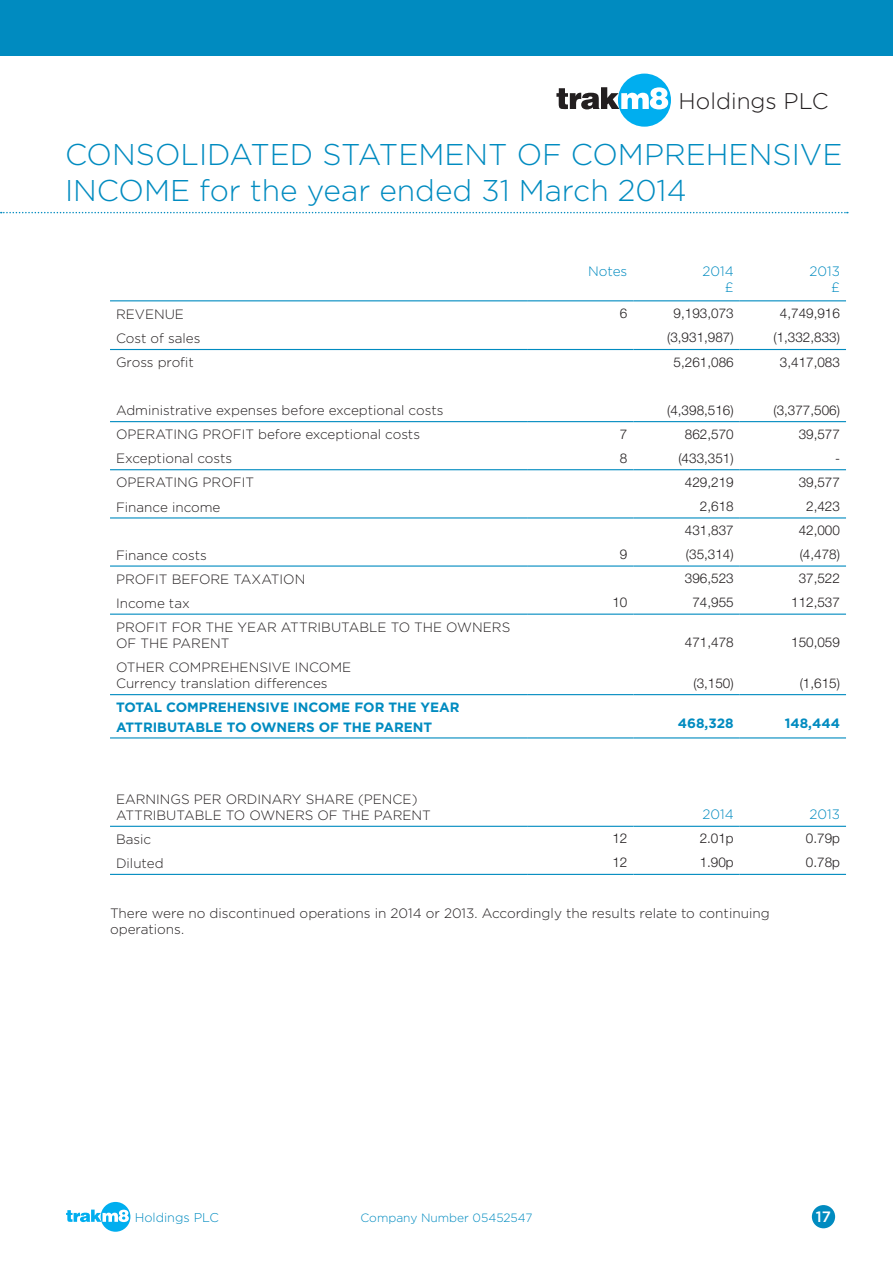
<style>
.page{position:relative;width:893px;height:1263px;background:#fff}
.page>*{position:absolute;margin:0;border:0;box-sizing:border-box;transform-origin:0 0}
.t1{font:300 30px/36px "Gotham";color:#008bc0}
.t2{font:300 22.65px "Gotham";color:#231f20}
.t3{font:500 15px "Gotham";color:#fff}
.t4{font:300 13.65px/16.4px "Gotham";color:#231f20}
.t5{font:300 13.65px/16.4px "Gotham";color:#008bc0;text-align:right}
.t6{font:300 13.5px/16.2px "Gotham";color:#231f20}
.t7{font:300 13.5px "Helvetica Neue";color:#231f20}
.t8{font:700 13.5px/19.4px "Gotham";color:#008bc0}
.t9{font:300 12.75px "Gotham";color:#008bc0}
.t10{font:300 12px "Gotham";color:#008bc0}
</style>
<div class="page">
<div style="left:812px;top:1205px;width:23px;height:23px;background:#008bc0;border-radius:50%"></div>
<svg style="left:66px;top:1202px;width:64px;height:30px"></svg>
<div style="left:0;top:0;width:893px;height:56px;background:#008bc0"></div>
<svg style="left:556px;top:74px;width:115px;height:53px"></svg>
<hr style="left:110px;top:349px;width:417px;height:1px;background:#008bc0">
<hr style="left:527px;top:349px;width:106px;height:1px;background:#008bc0">
<hr style="left:633px;top:349px;width:107px;height:1px;background:#008bc0">
<hr style="left:740px;top:349px;width:106px;height:1px;background:#008bc0">
<hr style="left:110px;top:421px;width:417px;height:1px;background:#008bc0">
<hr style="left:527px;top:421px;width:106px;height:1px;background:#008bc0">
<hr style="left:633px;top:421px;width:107px;height:1px;background:#008bc0">
<hr style="left:740px;top:421px;width:106px;height:1px;background:#008bc0">
<hr style="left:110px;top:469px;width:417px;height:1px;background:#008bc0">
<hr style="left:527px;top:469px;width:106px;height:1px;background:#008bc0">
<hr style="left:633px;top:469px;width:107px;height:1px;background:#008bc0">
<hr style="left:740px;top:469px;width:106px;height:1px;background:#008bc0">
<hr style="left:110px;top:517px;width:417px;height:1px;background:#008bc0">
<hr style="left:527px;top:517px;width:106px;height:1px;background:#008bc0">
<hr style="left:633px;top:517px;width:107px;height:1px;background:#008bc0">
<hr style="left:740px;top:517px;width:106px;height:1px;background:#008bc0">
<hr style="left:110px;top:565px;width:417px;height:2px;background:#008bc0">
<hr style="left:527px;top:565px;width:106px;height:2px;background:#008bc0">
<hr style="left:633px;top:565px;width:107px;height:2px;background:#008bc0">
<hr style="left:740px;top:565px;width:106px;height:2px;background:#008bc0">
<hr style="left:110px;top:614px;width:417px;height:1px;background:#008bc0">
<hr style="left:527px;top:614px;width:106px;height:1px;background:#008bc0">
<hr style="left:633px;top:614px;width:107px;height:1px;background:#008bc0">
<hr style="left:740px;top:614px;width:106px;height:1px;background:#008bc0">
<hr style="left:110px;top:300px;width:417px;height:1px;background:#008bc0">
<hr style="left:527px;top:300px;width:106px;height:1px;background:#008bc0">
<hr style="left:633px;top:300px;width:107px;height:1px;background:#008bc0">
<hr style="left:740px;top:300px;width:106px;height:1px;background:#008bc0">
<hr style="left:110px;top:694px;width:417px;height:1px;background:#008bc0">
<hr style="left:527px;top:694px;width:106px;height:1px;background:#008bc0">
<hr style="left:633px;top:694px;width:107px;height:1px;background:#008bc0">
<hr style="left:740px;top:694px;width:106px;height:1px;background:#008bc0">
<hr style="left:110px;top:826px;width:417px;height:1px;background:#008bc0">
<hr style="left:527px;top:826px;width:106px;height:1px;background:#008bc0">
<hr style="left:633px;top:826px;width:107px;height:1px;background:#008bc0">
<hr style="left:740px;top:826px;width:106px;height:1px;background:#008bc0">
<hr style="left:110px;top:874px;width:417px;height:1px;background:#008bc0">
<hr style="left:527px;top:874px;width:106px;height:1px;background:#008bc0">
<hr style="left:633px;top:874px;width:107px;height:1px;background:#008bc0">
<hr style="left:740px;top:874px;width:106px;height:1px;background:#008bc0">
<hr style="left:110px;top:737px;width:417px;height:1px;background:#008bc0">
<hr style="left:527px;top:737px;width:106px;height:1px;background:#008bc0">
<hr style="left:633px;top:737px;width:107px;height:1px;background:#008bc0">
<hr style="left:740px;top:737px;width:106px;height:1px;background:#008bc0">
<svg style="left:1px;top:212px;width:847px;height:1px"></svg>
<h2 class="t2" style="left:679px;top:89px;width:152px">Holdings PLC</h2>
<h1 class="t1" style="left:65px;top:136px;width:779px">CONSOLIDATED STATEMENT OF COMPREHENSIVE<br>INCOME for the year ended 31 March 2014</h1>
<p class="t5" style="left:588px;top:263px;width:41px">Notes</p>
<p class="t5" style="left:702px;top:263px;width:33px">2014 £</p>
<p class="t5" style="left:809px;top:263px;width:32px">2013 £</p>
<p class="t6" style="left:116px;top:306px;width:69px">REVENUE</p>
<p class="t7" style="left:620px;top:305px;width:9px">6</p>
<p class="t7" style="left:674px;top:305px;width:62px">9,193,073</p>
<p class="t7" style="left:780px;top:305px;width:62px">4,749,916</p>
<p class="t6" style="left:116px;top:330px;width:86px">Cost of sales</p>
<p class="t7" style="left:667px;top:329px;width:68px">(3,931,987)</p>
<p class="t7" style="left:773px;top:329px;width:68px">(1,332,833)</p>
<p class="t6" style="left:116px;top:354px;width:79px">Gross profit</p>
<p class="t7" style="left:674px;top:353px;width:62px">5,261,086</p>
<p class="t7" style="left:780px;top:353px;width:62px">3,417,083</p>
<p class="t6" style="left:116px;top:402px;width:329px">Administrative expenses before exceptional costs</p>
<p class="t7" style="left:667px;top:402px;width:68px">(4,398,516)</p>
<p class="t7" style="left:773px;top:402px;width:68px">(3,377,506)</p>
<p class="t6" style="left:116px;top:426px;width:305px">OPERATING PROFIT before exceptional costs</p>
<p class="t7" style="left:620px;top:426px;width:9px">7</p>
<p class="t7" style="left:685px;top:426px;width:50px">862,570</p>
<p class="t7" style="left:799px;top:426px;width:43px">39,577</p>
<p class="t6" style="left:116px;top:450px;width:118px">Exceptional costs</p>
<p class="t7" style="left:620px;top:450px;width:9px">8</p>
<p class="t7" style="left:678px;top:450px;width:57px">(433,351)</p>
<p class="t7" style="left:835px;top:450px;width:6px">-</p>
<p class="t6" style="left:116px;top:474px;width:140px">OPERATING PROFIT</p>
<p class="t7" style="left:685px;top:474px;width:50px">429,219</p>
<p class="t7" style="left:799px;top:474px;width:43px">39,577</p>
<p class="t6" style="left:116px;top:498px;width:106px">Finance income</p>
<p class="t7" style="left:700px;top:498px;width:35px">2,618</p>
<p class="t7" style="left:806px;top:498px;width:35px">2,423</p>
<p class="t7" style="left:685px;top:522px;width:50px">431,837</p>
<p class="t7" style="left:799px;top:522px;width:43px">42,000</p>
<p class="t6" style="left:116px;top:547px;width:92px">Finance costs</p>
<p class="t7" style="left:620px;top:546px;width:9px">9</p>
<p class="t7" style="left:686px;top:546px;width:49px">(35,314)</p>
<p class="t7" style="left:800px;top:546px;width:42px">(4,478)</p>
<p class="t6" style="left:116px;top:571px;width:191px">PROFIT BEFORE TAXATION</p>
<p class="t7" style="left:685px;top:570px;width:50px">396,523</p>
<p class="t7" style="left:799px;top:570px;width:43px">37,522</p>
<p class="t6" style="left:116px;top:595px;width:75px">Income tax</p>
<p class="t7" style="left:612px;top:594px;width:17px">10</p>
<p class="t7" style="left:692px;top:594px;width:43px">74,955</p>
<p class="t7" style="left:791px;top:594px;width:50px">112,537</p>
<p class="t6" style="left:116px;top:619px;width:396px">PROFIT FOR THE YEAR ATTRIBUTABLE TO THE OWNERS<br>OF THE PARENT</p>
<p class="t7" style="left:685px;top:634px;width:50px">471,478</p>
<p class="t7" style="left:791px;top:634px;width:50px">150,059</p>
<p class="t6" style="left:116px;top:659px;width:237px">OTHER COMPREHENSIVE INCOME<br>Currency translation differences</p>
<p class="t8" style="left:116px;top:697px;width:345px">TOTAL COMPREHENSIVE INCOME FOR THE YEAR<br>ATTRIBUTABLE TO OWNERS OF THE PARENT</p>
<p class="t6" style="left:116px;top:791px;width:316px">EARNINGS PER ORDINARY SHARE (PENCE)<br>ATTRIBUTABLE TO OWNERS OF THE PARENT</p>
<p class="t7" style="left:693px;top:674px;width:42px">(3,150)</p>
<p class="t7" style="left:800px;top:674px;width:42px">(1,615)</p>
<p class="t8" style="left:678px;top:713px;width:57px">468,328</p>
<p class="t8" style="left:785px;top:713px;width:57px">148,444</p>
<p class="t5" style="left:702px;top:806px;width:33px">2014</p>
<p class="t5" style="left:809px;top:806px;width:32px">2013</p>
<p class="t6" style="left:116px;top:831px;width:37px">Basic</p>
<p class="t7" style="left:612px;top:830px;width:17px">12</p>
<p class="t7" style="left:700px;top:830px;width:36px">2.01p</p>
<p class="t7" style="left:806px;top:830px;width:36px">0.79p</p>
<p class="t6" style="left:116px;top:855px;width:49px">Diluted</p>
<p class="t7" style="left:612px;top:854px;width:17px">12</p>
<p class="t7" style="left:700px;top:854px;width:36px">1.90p</p>
<p class="t7" style="left:806px;top:854px;width:36px">0.78p</p>
<p class="t4" style="left:110px;top:905px;width:661px">There were no discontinued operations in 2014 or 2013. Accordingly the results relate to continuing operations.</p>
<p class="t9" style="left:135px;top:1210px;width:86px">Holdings PLC</p>
<p class="t10" style="left:361px;top:1211px;width:173px">Company Number 05452547</p>
<p class="t3" style="left:816px;top:1208px;width:17px">17</p>
</div>
